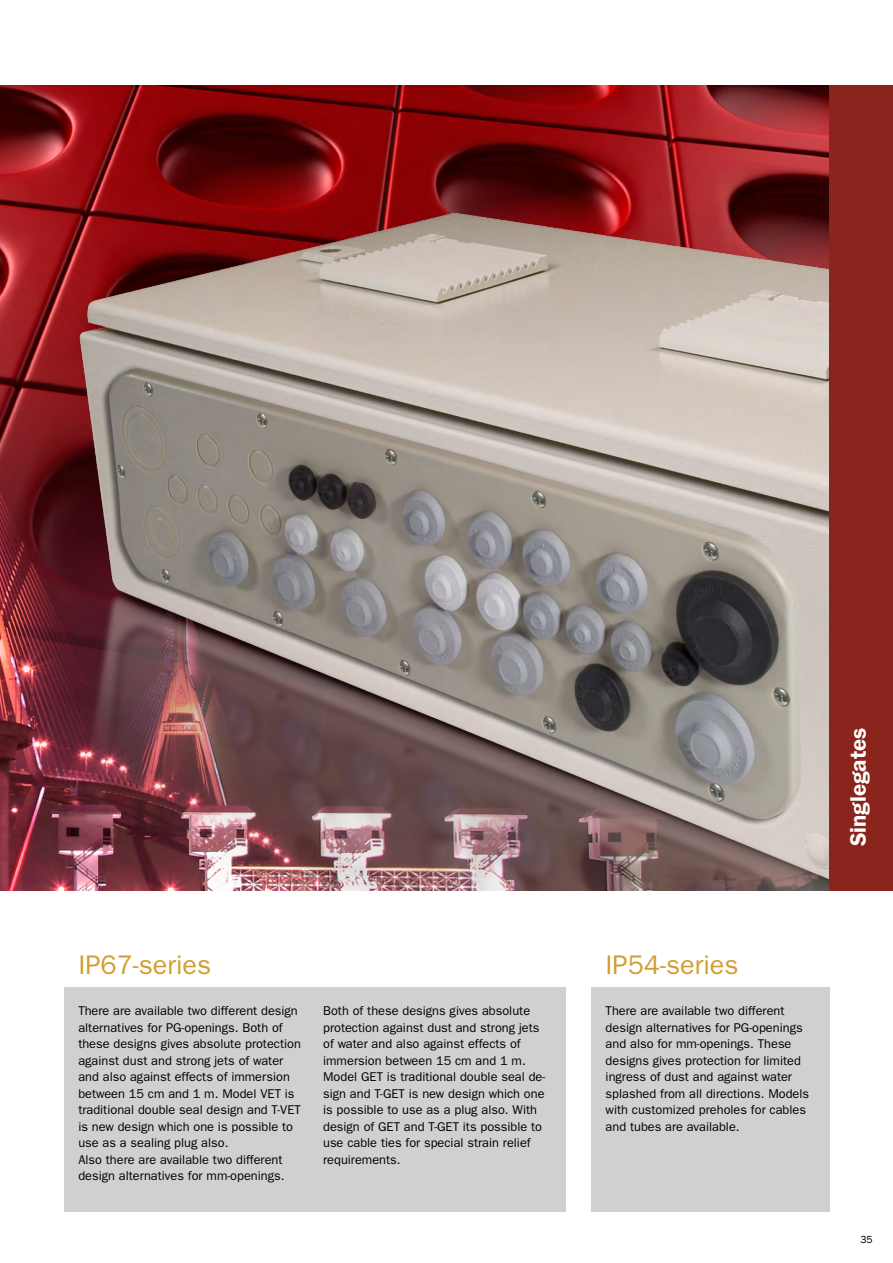
<style>
.page{position:relative;width:893px;height:1263px;background:#fff}
.page>*{position:absolute;margin:0;border:0;box-sizing:border-box;transform-origin:0 0}
.t1{font:27px "ITC Franklin Gothic Std";color:#d39d2f}
.t2{font:600 22.5px "ITC Franklin Gothic Std";color:#fff}
.t3{font:12.75px/16.5px "ITC Franklin Gothic Std";color:#000}
.t4{font:10.5px "Franklin Gothic";color:#000}
</style>
<div class="page">
<img style="left:0;top:85px;width:829px;height:806px">
<div style="left:64px;top:987px;width:502px;height:225px;background:#d0d0d0"></div>
<div style="left:592px;top:987px;width:238px;height:225px;background:#d0d0d0"></div>
<img style="left:76px;top:213px;width:753px;height:678px">
<div style="left:0;top:618px;width:13px;height:300px;background:#000;opacity:.4"></div>
<div style="left:829px;top:85px;width:64px;height:806px;background:#89251c"></div>
<h1 class="t1" style="left:78px;top:949px;width:134px">IP67-series</h1>
<p class="t3" style="left:78px;top:1003px;width:224px">There are available two different design alternatives for PG-openings. Both of these designs gives absolute protection against dust and strong jets of water and also against effects of immersion between 15 cm and 1 m. Model VET is traditional double seal design and T-VET is new design which one is possible to use as a sealing plug also.<br>Also there are available two different design alternatives for mm-openings.</p>
<p class="t3" style="left:323px;top:1003px;width:224px">Both of these designs gives absolute protection against dust and strong jets of water and also against effects of immersion between 15 cm and 1 m.<br>Model GET is traditional double seal de&shy;sign and T-GET is new design which one is possible to use as a plug also. With design of GET and T-GET its possible to use cable ties for special strain relief requirements.</p>
<h2 class="t2" style="left:845px;top:846px;width:120px;rotate:-90deg">Singlegates</h2>
<h1 class="t1" style="left:606px;top:949px;width:134px">IP54-series</h1>
<p class="t3" style="left:606px;top:1003px;width:205px">There are available two different design alternatives for PG-openings and also for mm-openings. These designs gives protection for limited ingress of dust and against water splashed from all directions. Models with customized preholes for cables and tubes are available.</p>
<p class="t4" style="left:860px;top:1233px;width:14px">35</p>
</div>
